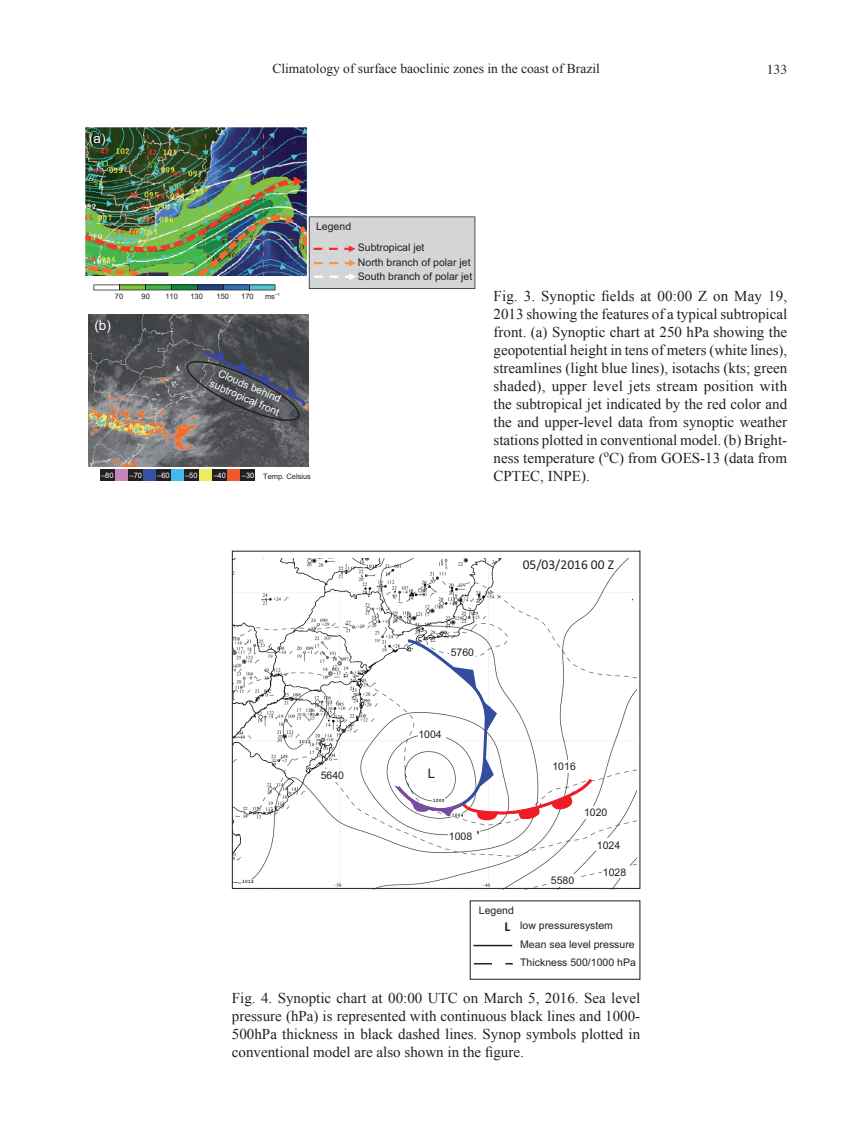
<style>
.page{position:relative;width:851px;height:1127px;background:#fff}
.page>*{position:absolute;margin:0;border:0;box-sizing:border-box;transform-origin:0 0}
.PieFig{font:15px/18px "Times New Roman";color:#231f20;text-align:justify}
.t1{font:13.5px "Times New Roman";color:#231f20}
.t2{font:13.5px "Calibri";color:#231f20}
.t3{font:13.5px "Arial";color:#fff}
.t4{font:13.5px "Times";color:#231f20}
.t5{font:700 13.5px "Calibri";color:#231f20}
.t6{font:13.2px "Arial";color:#231f20}
.t7{font:10.5px/15.5px "Arial";color:#231f20}
.t8{font:10.5px/12.6px "Arial";color:#fff;text-align:center}
.t9{font:7.5px "Arial";color:#231f20}
.t10{font:7.5px "Arial";color:#fff}
</style>
<div class="page">
<svg style="left:309px;top:216px;width:166px;height:73px;background:#d0cfd0"></svg>
<svg style="left:93px;top:284px;width:182px;height:6px"></svg>
<div style="left:114px;top:470px;width:14px;height:11px;background:#c385ba"></div>
<div style="left:100px;top:470px;width:14px;height:11px;background:#231f20"></div>
<div style="left:142px;top:470px;width:14px;height:11px;background:#3752a3"></div>
<div style="left:128px;top:470px;width:14px;height:11px;background:#231f20"></div>
<div style="left:170px;top:470px;width:15px;height:11px;background:#3fbaeb"></div>
<div style="left:156px;top:470px;width:14px;height:11px;background:#231f20"></div>
<div style="left:199px;top:470px;width:14px;height:11px;background:#eeeb5c"></div>
<div style="left:184px;top:470px;width:15px;height:11px;background:#231f20"></div>
<div style="left:227px;top:470px;width:14px;height:11px;background:#f1582a"></div>
<div style="left:213px;top:470px;width:14px;height:11px;background:#231f20"></div>
<div style="left:241px;top:470px;width:14px;height:11px;background:#231f20"></div>
<img style="left:85px;top:128px;width:221px;height:148px">
<img style="left:88px;top:314px;width:221px;height:153px">
<svg style="left:187px;top:351px;width:118px;height:70px;background:#50525b"></svg>
<img style="left:233px;top:558px;width:403px;height:332px">
<hr style="left:473px;top:945px;width:39px;height:1px;background:#231f20">
<svg style="left:474px;top:963px;width:38px;height:1px"></svg>
<div style="left:519px;top:557px;width:93px;height:14px;background:#fff"></div>
<div style="left:448px;top:830px;width:28px;height:12px;background:#fff"></div>
<div style="left:320px;top:769px;width:28px;height:12px;background:#fff"></div>
<div style="left:583px;top:806px;width:28px;height:12px;background:#fff"></div>
<div style="left:596px;top:839px;width:28px;height:12px;background:#fff"></div>
<div style="left:602px;top:866px;width:28px;height:12px;background:#fff"></div>
<div style="left:550px;top:874px;width:28px;height:12px;background:#fff"></div>
<div style="left:232px;top:551px;width:408px;height:338px;border:1px solid #231f20"></div>
<svg style="left:392px;top:637px;width:203px;height:183px"></svg>
<p class="t3" style="left:89px;top:129px;width:18px">(a)</p>
<p class="t1" style="left:272px;top:60px;width:329px">Climatology of surface baoclinic zones in the coast of Brazil</p>
<p class="t4" style="left:766px;top:57px;width:22px">133</p>
<p class="t7" style="left:316px;top:219px;width:37px">Legend</p>
<p class="t7" style="left:358px;top:239px;width:114px">Subtropical jet<br>North branch of polar jet</p>
<p class="t7" style="left:358px;top:268px;width:116px">South branch of polar jet</p>
<p class="t9" style="left:115px;top:291px;width:10px">70</p>
<p class="t9" style="left:141px;top:291px;width:10px">90</p>
<p class="t9" style="left:165px;top:291px;width:14px">110</p>
<p class="t9" style="left:190px;top:291px;width:14px">130</p>
<p class="t9" style="left:216px;top:291px;width:14px">150</p>
<p class="t9" style="left:241px;top:291px;width:14px">170</p>
<p class="t3" style="left:94px;top:316px;width:18px">(b)</p>
<p class="t9" style="left:265px;top:291px;width:16px">ms<sup>–1</sup></p>
<p class="t8" style="left:218px;top:366px;width:76px;rotate:23deg">Clouds behind subtropical front</p>
<p class="t10" style="left:101px;top:470px;width:14px">–80</p>
<p class="t10" style="left:129px;top:470px;width:14px">–70</p>
<p class="t10" style="left:157px;top:470px;width:14px">–60</p>
<p class="t10" style="left:185px;top:470px;width:14px">–50</p>
<p class="t10" style="left:213px;top:470px;width:14px">–40</p>
<p class="t10" style="left:242px;top:470px;width:14px">–30</p>
<p class="t9" style="left:263px;top:471px;width:49px">Temp. Celsius</p>
<p class="t7" style="left:321px;top:768px;width:25px">5640</p>
<p class="PieFig" style="left:493px;top:287px;width:295px">Fig. 3. Synoptic fields at 00:00 Z on May 19, 2013 showing the features of a typical subtropical front. (a) Synoptic chart at 250 hPa showing the geopotential height in tens of meters (white lines), streamlines (light blue lines), isotachs (kts; green shaded), upper level jets stream position with the subtropical jet indicated by the red color and the and upper-level data from synoptic weather stations plotted in conventional model. (b) Bright&shy;ness temperature (<sup>o</sup>C) from GOES-13 (data from CPTEC, INPE).</p>
<p class="t2" style="left:522px;top:556px;width:93px">05/03/2016 00 Z</p>
<p class="t7" style="left:450px;top:644px;width:25px">5760</p>
<p class="t7" style="left:418px;top:727px;width:25px">1004</p>
<p class="t6" style="left:428px;top:765px;width:9px">L</p>
<p class="t7" style="left:552px;top:759px;width:25px">1016</p>
<p class="t7" style="left:449px;top:828px;width:25px">1008</p>
<p class="t7" style="left:479px;top:903px;width:37px">Legend</p>
<p class="t7" style="left:550px;top:873px;width:25px">5580</p>
<p class="t7" style="left:584px;top:805px;width:25px">1020</p>
<p class="t7" style="left:597px;top:837px;width:25px">1024</p>
<p class="t7" style="left:603px;top:864px;width:25px">1028</p>
<p class="t5" style="left:504px;top:918px;width:7px">L</p>
<p class="t7" style="left:520px;top:916px;width:116px;line-height:18.9px">low pressuresystem<br>Mean sea level pressure</p>
<p class="t7" style="left:520px;top:954px;width:117px">Thickness 500/1000 hPa</p>
<p class="PieFig" style="left:232px;top:988px;width:410px">Fig. 4. Synoptic chart at 00:00 UTC on March 5, 2016. Sea level pressure (hPa) is represented with continuous black lines and 1000- 500hPa thickness in black dashed lines. Synop symbols plotted in conventional model are also shown in the figure.</p>
</div>
